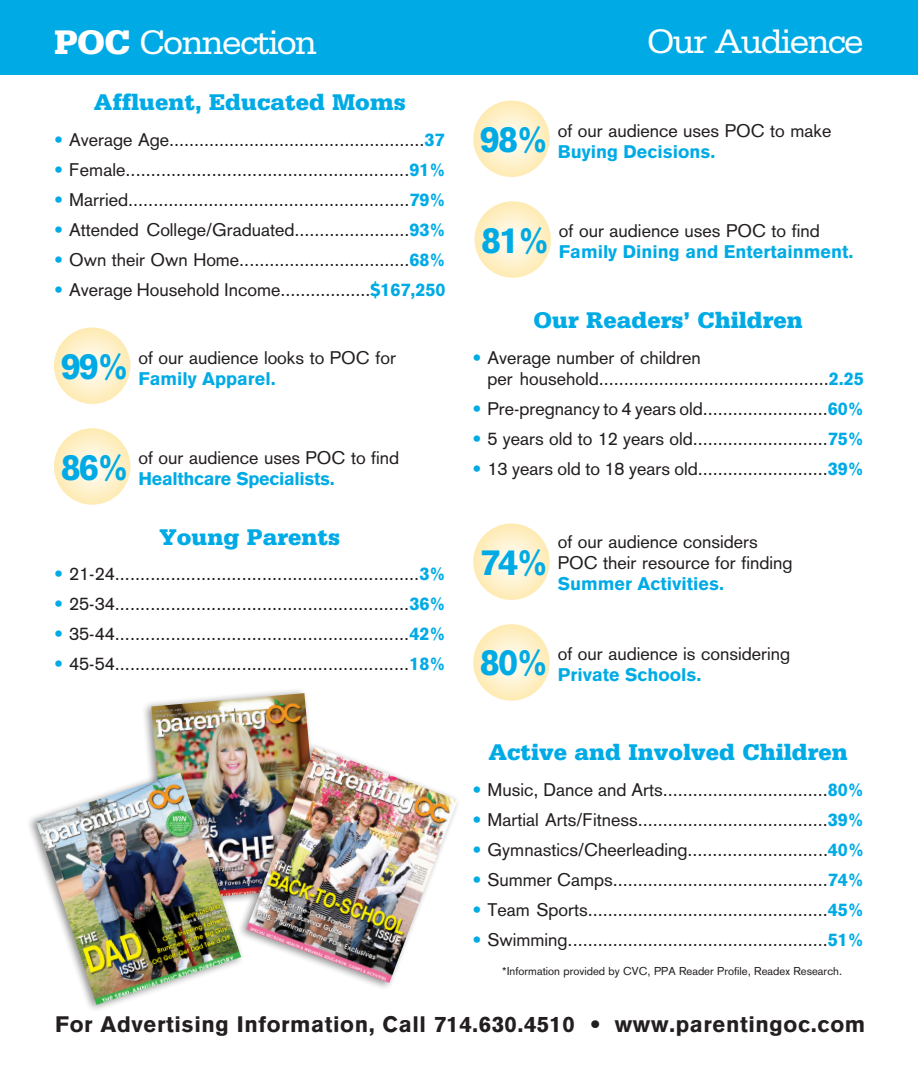
<style>
.page{position:relative;width:918px;height:1080px;background:#fff}
.page>*{position:absolute;margin:0;border:0;box-sizing:border-box;transform-origin:0 0}
.t1{font:36px "Serifa";letter-spacing:-.05em;color:#fff}
.t2{font:900 36px "Akzidenz Grotesk";letter-spacing:-.05em;color:#00abe5}
.t3{font:900 24px "Serifa";color:#00abe5}
.t4{font:900 22.05px "Akzidenz Grotesk";letter-spacing:.025em;color:#231f20}
.t5{font:18px/21px "Akzidenz Grotesk";color:#231f20}
.t6{font:900 18px "Akzidenz Grotesk";color:#00abe5}
.t7{font:900 18px "Akzidenz Grotesk";letter-spacing:-.02em;color:#00abe5}
.t8{font:11.25px "Akzidenz Grotesk";color:#231f20}
.s1{font-weight:900}
.s2{color:#00abe5}
.s3{font-weight:900;color:#00abe5}
</style>
<div class="page">
<div style="left:0;top:0;width:918px;height:74px;background:#00abe5"></div>
<svg style="left:473px;top:101px;width:77px;height:76px;background:#fef1cb"></svg>
<svg style="left:54px;top:428px;width:76px;height:77px;background:#fef1cb"></svg>
<svg style="left:473px;top:624px;width:77px;height:77px;background:#fef1cb"></svg>
<svg style="left:473px;top:524px;width:77px;height:76px;background:#fef1cb"></svg>
<svg style="left:475px;top:201px;width:76px;height:77px;background:#fef1cb"></svg>
<svg style="left:54px;top:328px;width:76px;height:76px;background:#fef0cb"></svg>
<div style="left:141px;top:688px;width:185px;height:222px;background:#231f20;opacity:.5"></div>
<img style="left:151px;top:693px;width:170px;height:74px">
<div style="left:237px;top:742px;width:224px;height:249px;background:#231f20;opacity:.5"></div>
<img style="left:246px;top:747px;width:212px;height:236px">
<div style="left:26px;top:767px;width:219px;height:247px;background:#231f20;opacity:.5"></div>
<img style="left:36px;top:772px;width:205px;height:233px">
<p class="t1" style="left:54px;top:22px;width:264px"><span class="s1">POC</span> Connection</p>
<p class="t1" style="left:647px;top:21px;width:219px">Our Audience</p>
<p class="t3" style="left:94px;top:88px;width:314px">Affluent, Educated Moms</p>
<p class="t5" style="left:54px;top:129px;width:392px"><span class="s2">•</span> Average Age...................................................<span class="s3">37</span></p>
<p class="t5" style="left:54px;top:159px;width:393px"><span class="s2">•</span> Female........................................................<span class="s3">91%</span></p>
<p class="t5" style="left:54px;top:189px;width:393px"><span class="s2">•</span> Married........................................................<span class="s3">79%</span></p>
<p class="t5" style="left:54px;top:219px;width:393px"><span class="s2">•</span> Attended College/Graduated.......................<span class="s3">93%</span></p>
<p class="t5" style="left:54px;top:249px;width:393px"><span class="s2">•</span> Own their Own Home..................................<span class="s3">68%</span></p>
<p class="t5" style="left:54px;top:279px;width:393px"><span class="s2">•</span> Average Household Income..................<span class="s3">$167,250</span></p>
<p class="t2" style="left:61px;top:344px;width:70px">99%</p>
<p class="t5" style="left:138px;top:347px;width:259px">of our audience looks to POC for</p>
<p class="t6" style="left:138px;top:367px;width:139px">Family Apparel.</p>
<p class="t2" style="left:61px;top:445px;width:70px">86%</p>
<p class="t5" style="left:138px;top:448px;width:262px">of our audience uses POC to find</p>
<p class="t7" style="left:138px;top:468px;width:198px">Healthcare Specialists.</p>
<p class="t3" style="left:159px;top:523px;width:182px">Young Parents</p>
<p class="t5" style="left:54px;top:563px;width:393px"><span class="s2">•</span> 21-24............................................................<span class="s3">3%</span></p>
<p class="t5" style="left:54px;top:593px;width:393px"><span class="s2">•</span> 25-34..........................................................<span class="s3">36%</span></p>
<p class="t5" style="left:54px;top:623px;width:393px"><span class="s2">•</span> 35-44..........................................................<span class="s3">42%</span></p>
<p class="t5" style="left:54px;top:653px;width:393px"><span class="s2">•</span> 45-54..........................................................<span class="s3">18%</span></p>
<p class="t2" style="left:480px;top:117px;width:70px">98%</p>
<p class="t5" style="left:558px;top:120px;width:275px">of our audience uses POC to make</p>
<p class="t6" style="left:558px;top:140px;width:159px">Buying Decisions.</p>
<p class="t2" style="left:481px;top:218px;width:70px">81%</p>
<p class="t5" style="left:559px;top:221px;width:262px">of our audience uses POC to find</p>
<p class="t6" style="left:559px;top:241px;width:296px">Family Dining and Entertainment.</p>
<p class="t3" style="left:534px;top:306px;width:271px">Our Readers’ Children</p>
<p class="t5" style="left:472px;top:348px;width:230px"><span class="s2">•</span> Average number of children</p>
<p class="t5" style="left:488px;top:369px;width:378px">per household..............................................<span class="s3">2.25</span></p>
<p class="t5" style="left:472px;top:399px;width:393px"><span class="s2">•</span> Pre-pregnancy to 4 years old.........................<span class="s3">60%</span></p>
<p class="t5" style="left:472px;top:429px;width:393px"><span class="s2">•</span> 5 years old to 12 years old...........................<span class="s3">75%</span></p>
<p class="t5" style="left:472px;top:459px;width:393px"><span class="s2">•</span> 13 years old to 18 years old..........................<span class="s3">39%</span></p>
<p class="t2" style="left:480px;top:540px;width:70px">74%</p>
<p class="t5" style="left:558px;top:531px;width:236px">of our audience considers<br>POC their resource for finding<br><span class="s3">Summer Activities.</span></p>
<p class="t2" style="left:480px;top:641px;width:70px">80%</p>
<p class="t5" style="left:558px;top:643px;width:234px">of our audience is considering</p>
<p class="t6" style="left:558px;top:664px;width:145px">Private Schools.</p>
<p class="t3" style="left:489px;top:738px;width:361px">Active and Involved Children</p>
<p class="t5" style="left:472px;top:779px;width:393px"><span class="s2">•</span> Music, Dance and Arts.................................<span class="s3">80%</span></p>
<p class="t5" style="left:472px;top:809px;width:393px"><span class="s2">•</span> Martial Arts/Fitness......................................<span class="s3">39%</span></p>
<p class="t5" style="left:472px;top:839px;width:393px"><span class="s2">•</span> Gymnastics/Cheerleading............................<span class="s3">40%</span></p>
<p class="t5" style="left:472px;top:869px;width:393px"><span class="s2">•</span> Summer Camps...........................................<span class="s3">74%</span></p>
<p class="t5" style="left:472px;top:899px;width:393px"><span class="s2">•</span> Team Sports................................................<span class="s3">45%</span></p>
<p class="t5" style="left:472px;top:929px;width:393px"><span class="s2">•</span> Swimming....................................................<span class="s3">51%</span></p>
<p class="t8" style="left:502px;top:965px;width:341px">*Information provided by CVC, PPA Reader Profile, Readex Research.</p>
<p class="t4" style="left:55px;top:1011px;width:812px">For Advertising Information, Call 714.630.4510 • www.parentingoc.com</p>
</div>
